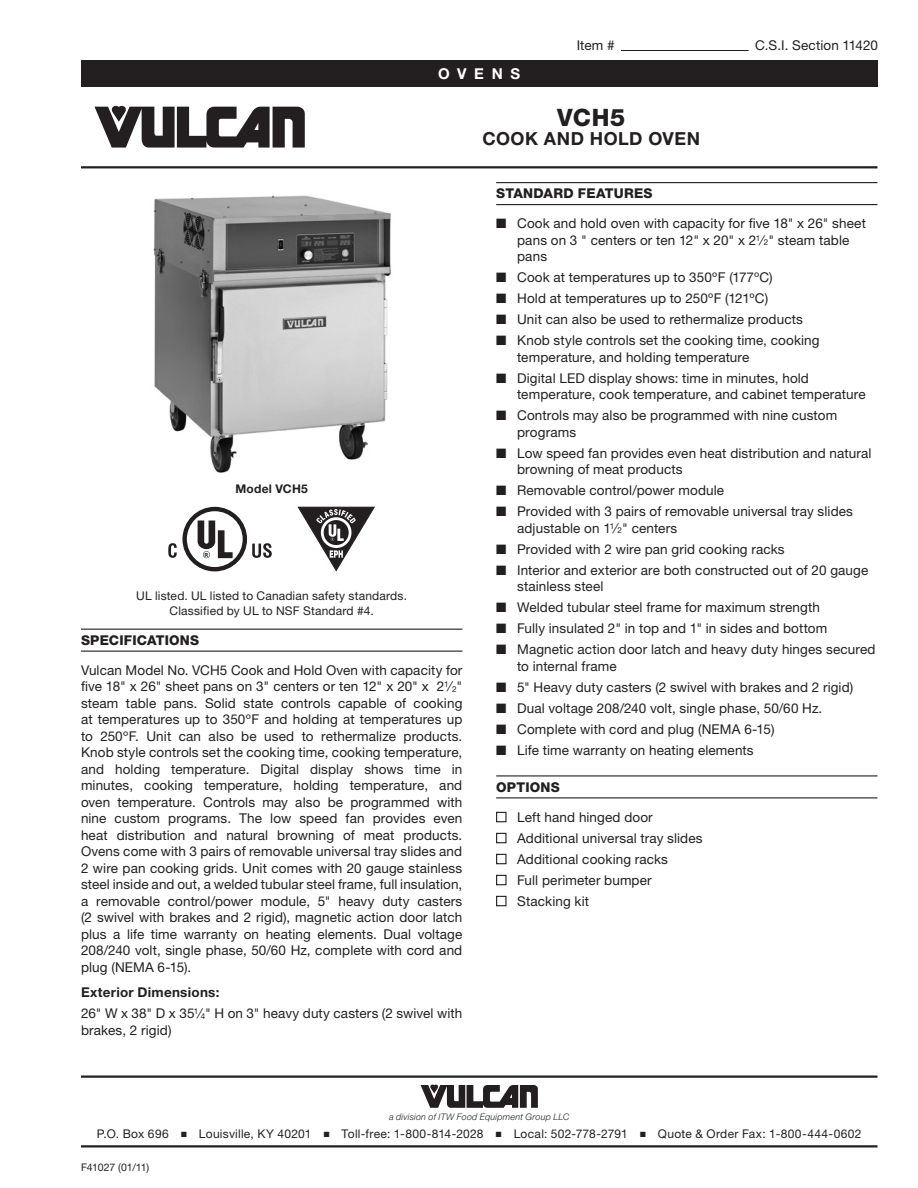
<style>
.page{position:relative;width:918px;height:1188px;background:#fff}
.page>*{position:absolute;margin:0;border:0;box-sizing:border-box;transform-origin:0 0}
.t1{font:800 24px "Helvetica Neue LT Std";color:#231f20}
.Title_Sub_1{font:700 18px "Helvetica Neue LT Std";letter-spacing:.03em;color:#231f20}
.t2{font:700 15px "Helvetica Neue LT Std";letter-spacing:.515em;color:#fff}
.Body_1_Align-Justify{font:13.5px/16.5px "Helvetica Neue LT Std";letter-spacing:.01em;color:#231f20;text-align:justify}
.Bullet_Solid{font:13.5px/16.5px "Helvetica Neue LT Std";letter-spacing:.01em;color:#231f20}
.Bullet_Open{font:13.5px "Helvetica Neue LT Std";letter-spacing:.01em;color:#231f20}
.Sub_Head_1{font:800 13.5px "Helvetica Neue LT Std";letter-spacing:.015em;color:#231f20}
.Bullet_Solid_End{font:13.5px "Helvetica Neue LT Std";letter-spacing:.01em;color:#231f20}
.Body_2_Align-Left{font:700 13.5px "Helvetica Neue LT Std";letter-spacing:.02em;color:#231f20}
.Note-Image{font:12px/15px "Helvetica Neue LT Std";letter-spacing:.015em;color:#231f20;text-align:center}
.Note-Image-2{font:700 12px "Helvetica Neue LT Std";letter-spacing:.02em;color:#231f20}
.t3{font:10.5px "Helvetica Neue LT Std";letter-spacing:-.01em;color:#231f20}
.t4{font:italic 300 9px "Helvetica Neue LT Std";letter-spacing:.02em;color:#231f20}
.t5{font:700 5.55px "Arial";color:#231f20}
.s1{font-size:8.1px}
</style>
<div class="page">
<div style="left:81px;top:60px;width:796px;height:27px;background:#231f20"></div>
<hr style="left:81px;top:1076px;width:797px;height:2px;background:#231f20">
<svg style="left:421px;top:1085px;width:117px;height:23px"></svg>
<hr style="left:81px;top:1145px;width:797px;height:3px;background:#231f20">
<svg style="left:94px;top:106px;width:211px;height:42px"></svg>
<hr style="left:81px;top:166px;width:797px;height:2px;background:#231f20">
<hr style="left:621px;top:50px;width:128px;height:1px;background:#231f20">
<hr style="left:81px;top:629px;width:381px;height:1px;background:#231f20">
<hr style="left:81px;top:651px;width:381px;height:1px;background:#231f20">
<svg style="left:297px;top:507px;width:78px;height:64px"></svg>
<div style="left:182px;top:507px;width:65px;height:64px;background:#231f20;border-radius:50%"></div>
<div style="left:187px;top:511px;width:56px;height:56px;background:#fff;border-radius:50%"></div>
<svg style="left:198px;top:521px;width:35px;height:37px"></svg>
<svg style="left:168px;top:543px;width:9px;height:15px"></svg>
<svg style="left:252px;top:543px;width:20px;height:15px"></svg>
<hr style="left:496px;top:182px;width:381px;height:1px;background:#231f20">
<hr style="left:496px;top:204px;width:381px;height:1px;background:#231f20">
<hr style="left:496px;top:775px;width:381px;height:1px;background:#231f20">
<hr style="left:496px;top:797px;width:381px;height:1px;background:#231f20">
<div style="left:496px;top:812px;width:11px;height:10px;border:1px solid #231f20"></div>
<div style="left:496px;top:833px;width:11px;height:10px;border:1px solid #231f20"></div>
<div style="left:496px;top:854px;width:11px;height:10px;border:1px solid #231f20"></div>
<div style="left:496px;top:875px;width:11px;height:10px;border:1px solid #231f20"></div>
<div style="left:496px;top:896px;width:11px;height:10px;border:1px solid #231f20"></div>
<img style="left:153px;top:195px;width:238px;height:278px">
<p class="t2" style="left:438px;top:64px;width:84px">OVENS</p>
<p class="Body_1_Align-Justify" style="left:577px;top:37px;width:39px">Item #</p>
<p class="Body_1_Align-Justify" style="left:755px;top:37px;width:124px">C.S.I. Section 11420</p>
<p class="Note-Image-2" style="left:235px;top:481px;width:74px">Model VCH5</p>
<p class="t5" style="left:204px;top:551px;width:5px">R</p>
<p class="Note-Image" style="left:136px;top:588px;width:272px">UL listed. UL listed to Canadian safety standards.<br>Classified by UL to NSF Standard #4.</p>
<p class="Sub_Head_1" style="left:81px;top:632px;width:120px">SPECIFICATIONS</p>
<p class="Body_1_Align-Justify" style="left:81px;top:662px;width:383px">Vulcan Model No. VCH5 Cook and Hold Oven with capacity for five 18" x 26" sheet pans on 3" centers or ten 12" x 20" x 2<sup>1</sup>⁄<span class="s1">2</span>" steam table pans. Solid state controls capable of cooking at temperatures up to 350ºF and holding at temperatures up to 250ºF. Unit can also be used to rethermalize products.<br>Knob style controls set the cooking time, cooking temperature, and holding temperature. Digital display shows time in minutes, cooking temperature, holding temperature, and oven temperature. Controls may also be programmed with nine custom programs. The low speed fan provides even heat distribution and natural browning of meat products.<br>Ovens come with 3 pairs of removable universal tray slides and 2 wire pan cooking grids. Unit comes with 20 gauge stainless steel inside and out, a welded tubular steel frame, full insulation, a removable control/power module, 5" heavy duty casters (2 swivel with brakes and 2 rigid), magnetic action door latch plus a life time warranty on heating elements. Dual voltage 208/240 volt, single phase, 50/60 Hz, complete with cord and plug (NEMA 6-15).</p>
<p class="Body_2_Align-Left" style="left:81px;top:984px;width:140px">Exterior Dimensions:</p>
<p class="Body_1_Align-Justify" style="left:81px;top:1005px;width:383px">26" W x 38" D x 35<sup>1</sup>⁄<span class="s1">4</span>" H on 3" heavy duty casters (2 swivel with brakes, 2 rigid)</p>
<p class="t1" style="left:557px;top:103px;width:70px">VCH5</p>
<p class="Title_Sub_1" style="left:482px;top:128px;width:219px">COOK AND HOLD OVEN</p>
<p class="Sub_Head_1" style="left:496px;top:186px;width:158px">STANDARD FEATURES</p>
<p class="Bullet_Solid" style="left:517px;top:215px;width:350px;text-indent:-21px">■ Cook and hold oven with capacity for five 18" x 26" sheet pans on 3 " centers or ten 12" x 20" x 2<sup>1</sup>⁄<span class="s1">2</span>" steam table pans</p>
<p class="Bullet_Solid" style="left:496px;top:269px;width:278px">■ Cook at temperatures up to 350ºF (177ºC)</p>
<p class="Bullet_Solid" style="left:496px;top:290px;width:274px">■ Hold at temperatures up to 250ºF (121ºC)</p>
<p class="Bullet_Solid" style="left:496px;top:311px;width:308px">■ Unit can also be used to rethermalize products</p>
<p class="Bullet_Solid" style="left:517px;top:332px;width:304px;text-indent:-21px">■ Knob style controls set the cooking time, cooking temperature, and holding temperature</p>
<p class="Bullet_Solid" style="left:517px;top:370px;width:350px;text-indent:-21px">■ Digital LED display shows: time in minutes, hold temperature, cook temperature, and cabinet temperature</p>
<p class="Bullet_Solid" style="left:517px;top:407px;width:322px;text-indent:-21px">■ Controls may also be programmed with nine custom programs</p>
<p class="Bullet_Solid" style="left:517px;top:445px;width:356px;text-indent:-21px">■ Low speed fan provides even heat distribution and natural browning of meat products</p>
<p class="Bullet_Solid" style="left:496px;top:482px;width:229px">■ Removable control/power module</p>
<p class="Bullet_Solid" style="left:517px;top:503px;width:337px;text-indent:-21px">■ Provided with 3 pairs of removable universal tray slides adjustable on 1<sup>1</sup>⁄<span class="s1">2</span>" centers</p>
<p class="Bullet_Solid" style="left:496px;top:541px;width:290px">■ Provided with 2 wire pan grid cooking racks</p>
<p class="Bullet_Solid" style="left:517px;top:562px;width:353px;text-indent:-21px">■ Interior and exterior are both constructed out of 20 gauge stainless steel</p>
<p class="Bullet_Solid" style="left:496px;top:599px;width:325px">■ Welded tubular steel frame for maximum strength</p>
<p class="Bullet_Solid" style="left:496px;top:620px;width:333px">■ Fully insulated 2" in top and 1" in sides and bottom</p>
<p class="Bullet_Solid" style="left:517px;top:641px;width:360px;text-indent:-21px">■ Magnetic action door latch and heavy duty hinges secured to internal frame</p>
<p class="Bullet_Solid" style="left:496px;top:679px;width:359px">■ 5" Heavy duty casters (2 swivel with brakes and 2 rigid)</p>
<p class="Bullet_Solid" style="left:496px;top:700px;width:328px">■ Dual voltage 208/240 volt, single phase, 50/60 Hz.</p>
<p class="Bullet_Solid" style="left:496px;top:721px;width:280px">■ Complete with cord and plug (NEMA 6-15)</p>
<p class="Bullet_Solid_End" style="left:496px;top:742px;width:259px">■ Life time warranty on heating elements</p>
<p class="Sub_Head_1" style="left:496px;top:779px;width:21px">OPTIONS</p>
<p class="Bullet_Open" style="left:517px;top:809px;width:137px">Left hand hinged door</p>
<p class="Bullet_Open" style="left:517px;top:830px;width:187px">Additional universal tray slides</p>
<p class="Bullet_Open" style="left:517px;top:851px;width:152px">Additional cooking racks</p>
<p class="Bullet_Open" style="left:517px;top:872px;width:136px">Full perimeter bumper</p>
<p class="Bullet_Open" style="left:517px;top:893px;width:73px">Stacking kit</p>
<p class="t4" style="left:389px;top:1111px;width:182px">a division of ITW Food Equipment Group LLC</p>
<p class="Note-Image" style="left:97px;top:1127px;width:766px">P.O. Box 696 ■ Louisville, KY 40201 ■ Toll-free: 1-800-814-2028 ■ Local: 502-778-2791 ■ Quote &amp; Order Fax: 1-800-444-0602</p>
<p class="t3" style="left:81px;top:1161px;width:70px">F41027 (01/11)</p>
</div>
